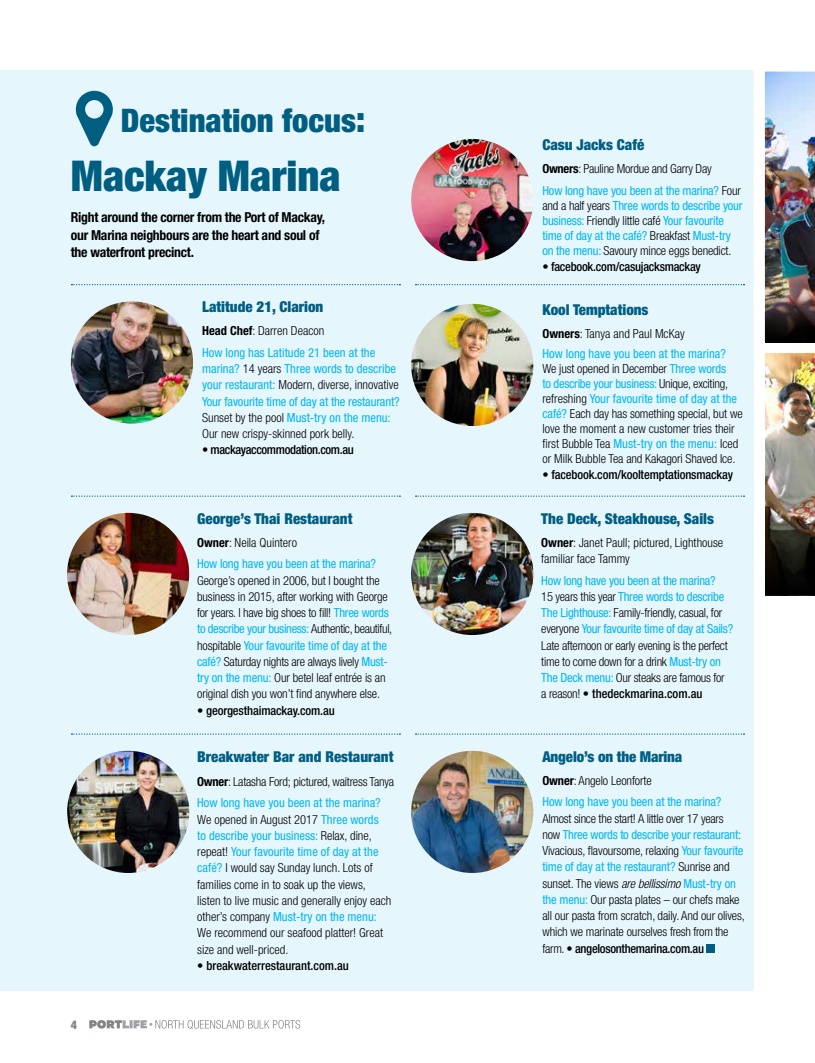
<style>
.page{position:relative;width:815px;height:1063px;background:#fff}
.page>*{position:absolute;margin:0;border:0;box-sizing:border-box;transform-origin:0 0}
.t1{font:900 condensed 42.5px "Helvetica Neue LT Std";color:#005e81}
.t2{font:900 condensed 32.5px "Helvetica Neue LT Std";color:#005e81}
.t3{font:900 condensed 15px "Helvetica Neue LT Std";color:#005e81}
.t4{font:700 condensed 13.75px/17.5px "Helvetica Neue LT Std";letter-spacing:-.02em;color:#000}
.t5{font:300 condensed 12.5px/16.2px "Helvetica Neue LT Std";letter-spacing:-.01em;color:#000}
.t6{font:condensed 12.5px/21.5px "Helvetica Neue LT Std";letter-spacing:-.01em;color:#00b6f1}
.t7{font:500 condensed 12.5px "Helvetica Neue LT Std";letter-spacing:-.01em;color:#000}
.t8{font:500 condensed 12.5px "Helvetica Neue LT Std";letter-spacing:-.03em;color:#000}
.t9{font:900 condensed 12px "Helvetica Neue LT Std";color:#828487}
.s1{font-size:35px}
.s2{font-weight:700;color:#000}
.s3{font-weight:300;color:#000}
.s4{font-weight:300}
.s5{font-weight:400;color:#00b6f1}
.s6{font-weight:700}
.s7{font-weight:500}
.s8{font-style:italic}
</style>
<div class="page">
<div style="left:0;top:71px;width:754px;height:920px;background:#e6f6fd"></div>
<img style="left:764px;top:71px;width:51px;height:283px">
<img style="left:765px;top:287px;width:50px;height:56px">
<svg style="left:71px;top:284px;width:329px;height:1px"></svg>
<svg style="left:416px;top:284px;width:328px;height:1px"></svg>
<svg style="left:71px;top:496px;width:329px;height:1px"></svg>
<svg style="left:416px;top:496px;width:328px;height:1px"></svg>
<svg style="left:71px;top:733px;width:329px;height:2px"></svg>
<svg style="left:416px;top:733px;width:328px;height:2px"></svg>
<img style="left:411px;top:139px;width:122px;height:122px;border-radius:61px">
<div style="left:706px;top:944px;width:9px;height:9px;background:#005e81"></div>
<img style="left:411px;top:751px;width:122px;height:122px;border-radius:61px">
<img style="left:67px;top:751px;width:122px;height:122px;border-radius:61px">
<img style="left:67px;top:513px;width:122px;height:122px;border-radius:61px">
<img style="left:411px;top:513px;width:122px;height:122px;border-radius:61px">
<img style="left:71px;top:301px;width:122px;height:123px;border-radius:61px">
<img style="left:411px;top:304px;width:122px;height:122px;border-radius:61px">
<img style="left:765px;top:354px;width:50px;height:185px">
<svg style="left:765px;top:539px;width:50px;height:56px;background:#0d0d08"></svg>
<svg style="left:89px;top:1020px;width:211px;height:9px"></svg>
<h2 class="t2" style="left:121px;top:100px;width:246px">Destination focus<span class="s1">:</span></h2>
<h1 class="t1" style="left:71px;top:149px;width:271px">Mackay Marina</h1>
<p class="t4" style="left:71px;top:208px;width:256px">Right around the corner from the Port of Mackay, our Marina neighbours are the heart and soul of the waterfront precinct.</p>
<p class="t3" style="left:202px;top:298px;width:123px">Latitude 21, Clarion</p>
<p class="t6" style="left:202px;top:320px;width:175px"><span class="s2">Head Chef</span><span class="s3">: Darren Deacon<br></span>How long has Latitude 21 been at the</p>
<p class="t6" style="left:202px;top:361px;width:199px;line-height:16.2px">marina? <span class="s3">14 years</span> Three words to describe your restaurant: <span class="s3">Modern, diverse, innovative </span>Your favourite time of day at the restaurant?<br><span class="s3">Sunset by the pool</span> Must-try on the menu:<br><span class="s3">Our new crispy-skinned pork belly.</span></p>
<p class="t8" style="left:202px;top:443px;width:153px"><span class="s4">•</span> mackayaccommodation.com.au</p>
<p class="t3" style="left:197px;top:509px;width:157px">George’s Thai Restaurant</p>
<p class="t6" style="left:197px;top:532px;width:181px"><span class="s2">Owner</span><span class="s3">: Neila Quintero<br></span>How long have you been at the marina?</p>
<p class="t5" style="left:197px;top:572px;width:197px">George’s opened in 2006, but I bought the business in 2015, after working with George for years. I have big shoes to fill! <span class="s5">Three words to describe your business:</span> Authentic, beautiful, hospitable <span class="s5">Your favourite time of day at the café?</span> Saturday nights are always lively <span class="s5">Must&shy;try on the menu:</span> Our betel leaf entrée is an original dish you won’t find anywhere else.</p>
<p class="t7" style="left:197px;top:703px;width:139px"><span class="s4">•</span> georgesthaimackay.com.au</p>
<p class="t9" style="left:71px;top:1017px;width:8px">4</p>
<p class="t3" style="left:197px;top:748px;width:198px">Breakwater Bar and Restaurant</p>
<p class="t5" style="left:197px;top:770px;width:198px;line-height:21.5px"><span class="s6">Owner</span>: Latasha Ford; pictured, waitress Tanya<br><span class="s5">How long have you been at the marina?</span></p>
<p class="t5" style="left:197px;top:811px;width:196px">We opened in August 2017 <span class="s5">Three words<br>to describe your business:</span> Relax, dine, repeat! <span class="s5">Your favourite time of day at the café?</span> I would say Sunday lunch. Lots of families come in to soak up the views, listen to live music and generally enjoy each other’s company <span class="s5">Must-try on the menu:<br></span>We recommend our seafood platter! Great size and well-priced.</p>
<p class="t7" style="left:197px;top:958px;width:153px"><span class="s4">•</span> breakwaterrestaurant.com.au</p>
<p class="t3" style="left:542px;top:135px;width:103px">Casu Jacks Café</p>
<p class="t6" style="left:542px;top:158px;width:200px"><span class="s2">Owners</span><span class="s3">: Pauline Mordue and Garry Day<br></span>How long have you been at the marina? <span class="s3">Four</span></p>
<p class="t6" style="left:542px;top:198px;width:202px;line-height:15px"><span class="s3">and a half years</span> Three words to describe your business: <span class="s3">Friendly little café</span> Your favourite time of day at the café? <span class="s3">Breakfast</span> Must-try on the menu: <span class="s3">Savoury mince eggs benedict.</span></p>
<p class="t7" style="left:542px;top:259px;width:160px"><span class="s4">•</span> facebook.com/casujacksmackay</p>
<p class="t3" style="left:542px;top:300px;width:108px">Kool Temptations</p>
<p class="t6" style="left:542px;top:323px;width:185px;line-height:20.2px"><span class="s2">Owners</span><span class="s3">: Tanya and Paul McKay<br></span>How long have you been at the marina?</p>
<p class="t5" style="left:542px;top:361px;width:202px;line-height:15px">We just opened in December <span class="s5">Three words<br>to describe your business:</span> Unique, exciting, refreshing <span class="s5">Your favourite time of day at the café?</span> Each day has something special, but we love the moment a new customer tries their first Bubble Tea <span class="s5">Must-try on the menu:</span> Iced or Milk Bubble Tea and Kakagori Shaved Ice.</p>
<p class="t7" style="left:542px;top:468px;width:192px"><span class="s4">•</span> facebook.com/kooltemptationsmackay</p>
<p class="t3" style="left:541px;top:509px;width:174px">The Deck, Steakhouse, Sails</p>
<p class="t5" style="left:541px;top:534px;width:183px"><span class="s6">Owner</span>: Janet Paull; pictured, Lighthouse familiar face Tammy</p>
<p class="t5" style="left:541px;top:572px;width:194px"><span class="s5">How long have you been at the marina?<br></span>15 years this year <span class="s5">Three words to describe The Lighthouse:</span> Family-friendly, casual, for everyone <span class="s5">Your favourite time of day at Sails?<br></span>Late afternoon or early evening is the perfect time to come down for a drink <span class="s5">Must-try on The Deck menu:</span> Our steaks are famous for<br>a reason! • <span class="s7">thedeckmarina.com.au</span></p>
<p class="t3" style="left:542px;top:747px;width:141px">Angelo’s on the Marina</p>
<p class="t6" style="left:542px;top:770px;width:181px"><span class="s2">Owner</span><span class="s3">: Angelo Leonforte<br></span>How long have you been at the marina?</p>
<p class="t5" style="left:542px;top:810px;width:204px">Almost since the start! A little over 17 years<br>now <span class="s5">Three words to describe your restaurant:<br></span>Vivacious, flavoursome, relaxing <span class="s5">Your favourite time of day at the restaurant?</span> Sunrise and sunset. The views <span class="s8">are bellissimo</span> <span class="s5">Must-try on the menu:</span> Our pasta plates – our chefs make all our pasta from scratch, daily. And our olives, which we marinate ourselves fresh from the farm. • <span class="s7">angelosonthemarina.com.au</span></p>
</div>
